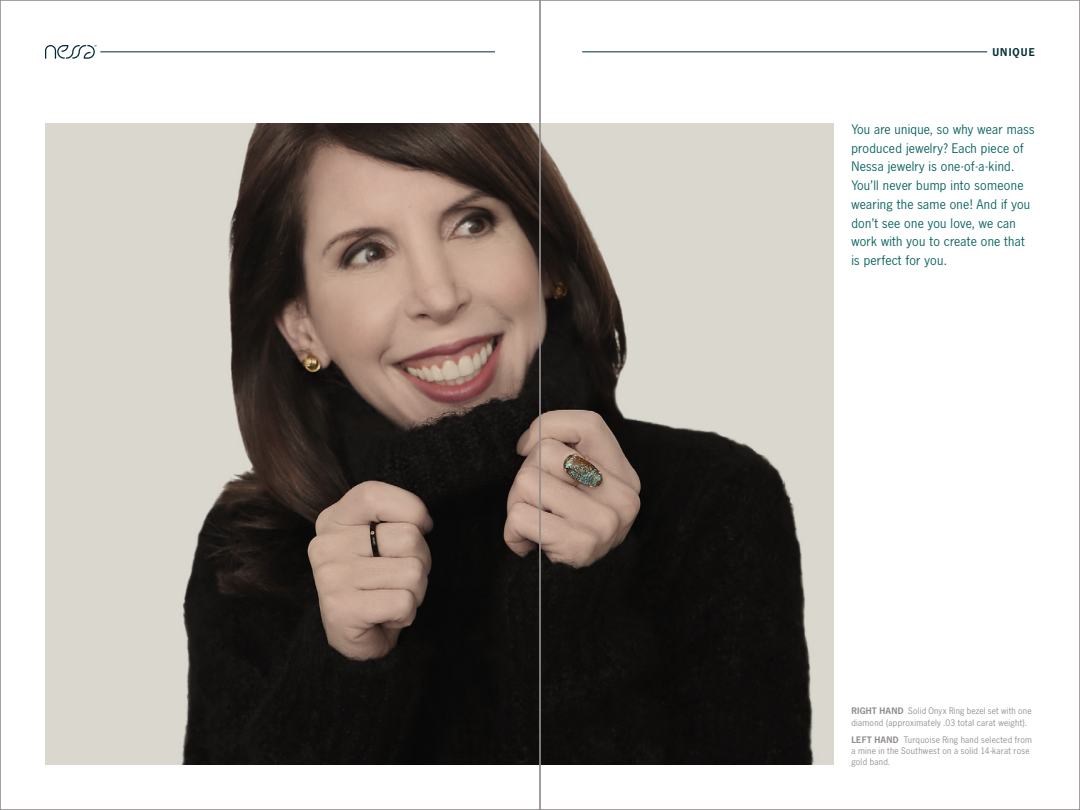
<style>
.page{position:relative;width:1080px;height:810px;background:#fff}
.page>*{position:absolute;margin:0;border:0;box-sizing:border-box;transform-origin:0 0}
.t1{font:13.75px/18.8px "News Gothic BQ";letter-spacing:.02em;color:#005e5c}
.t2{font:700 11.25px "News Gothic BQ";letter-spacing:.1em;color:#002c37}
.t3{font:9.38px/11.2px "News Gothic BQ";letter-spacing:.03em;color:#908c8b}
.s1{font-weight:700}
</style>
<div class="page">
<img style="left:45px;top:124px;width:788px;height:641px">
<hr style="left:100px;top:52px;width:395px;height:1px;background:#002c37">
<hr style="left:582px;top:52px;width:405px;height:1px;background:#002c37">
<svg style="left:45px;top:45px;width:51px;height:14px"></svg>
<p class="t2" style="left:992px;top:45px;width:44px">UNIQUE</p>
<p class="t1" style="left:851px;top:120px;width:185px">You are unique, so why wear mass produced jewelry? Each piece of<br>Nessa jewelry is one-of-a-kind.<br>You’ll never bump into someone wearing the same one! And if you don’t see one you love, we can work with you to create one that is perfect for you.</p>
<p class="t3" style="left:851px;top:706px;width:182px"><span class="s1">RIGHT HAND</span> Solid Onyx Ring bezel set with one diamond (approximately .03 total carat weight).</p>
<p class="t3" style="left:851px;top:734px;width:182px"><span class="s1">LEFT HAND</span> Turquoise Ring hand selected from a mine in the Southwest on a solid 14-karat rose gold band.</p>
</div>
